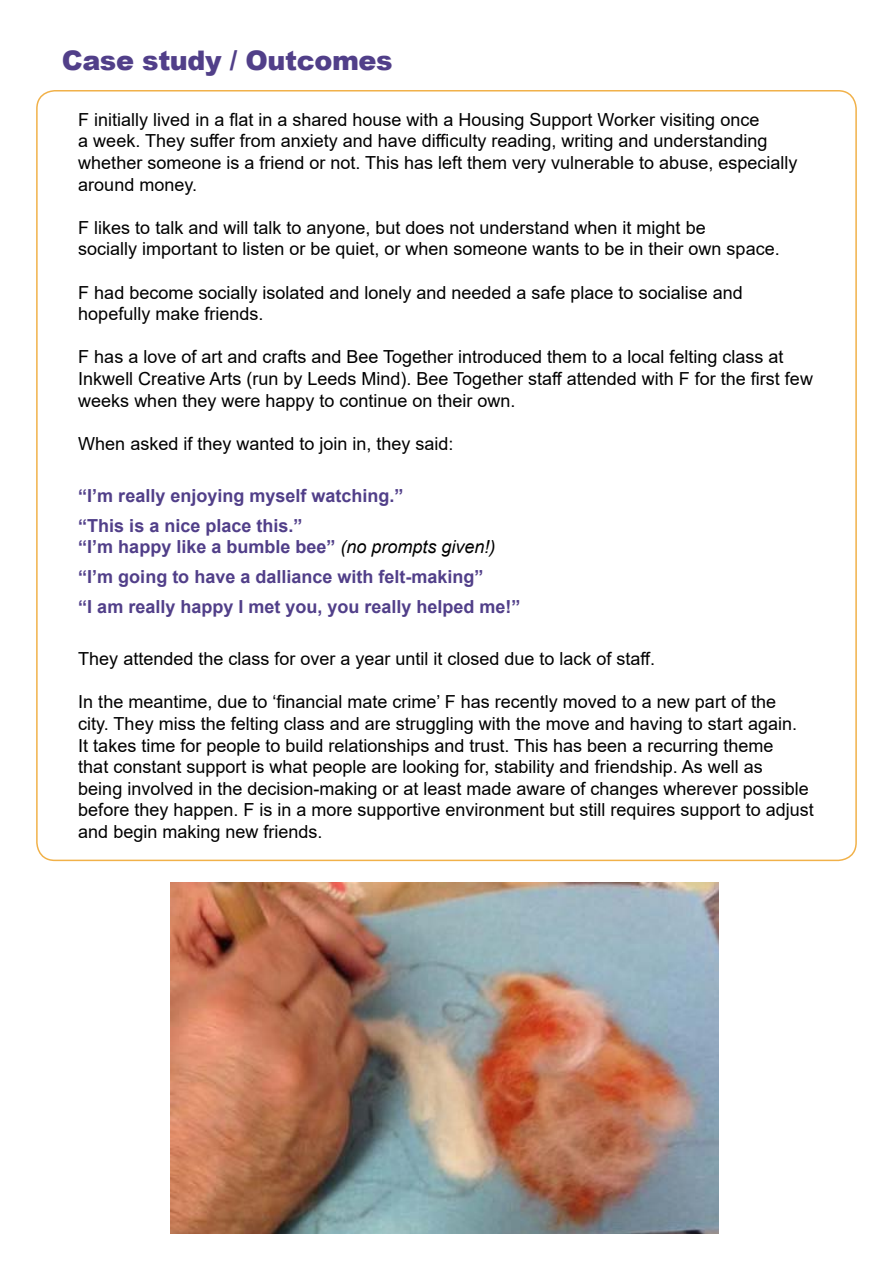
<style>
.page{position:relative;width:893px;height:1263px;background:#fff}
.page>*{position:absolute;margin:0;border:0;box-sizing:border-box;transform-origin:0 0}
.t1{font:900 27px "Arial";letter-spacing:-.015em;color:#513f89}
.t2{font:18px/21.6px "Arial";color:#000}
.t3{font:700 18px/30.2px "Arial";color:#513f89}
.s1{font-weight:400;font-style:italic;color:#000}
</style>
<div class="page">
<img style="left:171px;top:882px;width:548px;height:351px">
<h1 class="t1" style="left:62px;top:41px;width:332px">Case study / Outcomes</h1>
<p class="t2" style="left:78px;top:109px;width:721px">F initially lived in a flat in a shared house with a Housing Support Worker visiting once<br>a week. They suffer from anxiety and have difficulty reading, writing and understanding whether someone is a friend or not. This has left them very vulnerable to abuse, especially around money.</p>
<p class="t2" style="left:78px;top:217px;width:703px">F likes to talk and will talk to anyone, but does not understand when it might be<br>socially important to listen or be quiet, or when someone wants to be in their own space.</p>
<p class="t2" style="left:78px;top:281px;width:666px">F had become socially isolated and lonely and needed a safe place to socialise and hopefully make friends.</p>
<p class="t2" style="left:78px;top:346px;width:736px">F has a love of art and crafts and Bee Together introduced them to a local felting class at<br>Inkwell Creative Arts (run by Leeds Mind). Bee Together staff attended with F for the first few weeks when they were happy to continue on their own.</p>
<p class="t2" style="left:78px;top:433px;width:377px">When asked if they wanted to join in, they said:</p>
<p class="t3" style="left:78px;top:480px;width:327px">“I’m really enjoying myself watching.” “This is a nice place this.”</p>
<p class="t3" style="left:78px;top:532px;width:444px">“I’m happy like a bumble bee” <span class="s1">(no prompts given!) </span>“I’m going to have a dalliance with felt-making”<br>“I am really happy I met you, you really helped me!”</p>
<p class="t2" style="left:78px;top:648px;width:578px">They attended the class for over a year until it closed due to lack of staff.</p>
<p class="t2" style="left:78px;top:691px;width:737px">In the meantime, due to ‘financial mate crime’ F has recently moved to a new part of the<br>city. They miss the felting class and are struggling with the move and having to start again.<br>It takes time for people to build relationships and trust. This has been a recurring theme<br>that constant support is what people are looking for, stability and friendship. As well as<br>being involved in the decision-making or at least made aware of changes wherever possible before they happen. F is in a more supportive environment but still requires support to adjust and begin making new friends.</p>
</div>
